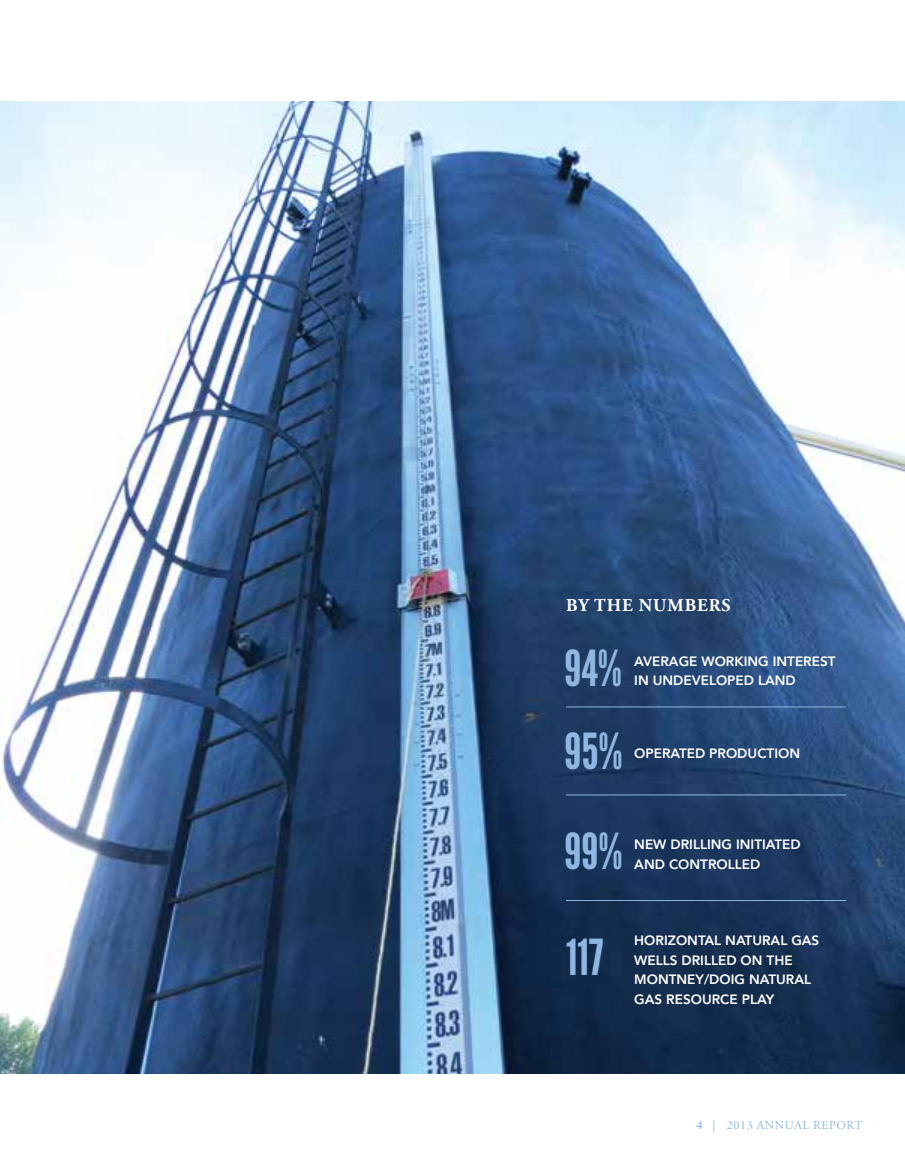
<style>
.page{position:relative;width:905px;height:1175px;background:#fff}
.page>*{position:absolute;margin:0;border:0;box-sizing:border-box;transform-origin:0 0}
.t1{font:49.5px/82.8px "League Gothic";color:#90b7e1}
.t2{font:700 18px "Adobe Garamond Pro";letter-spacing:.05em;color:#fff}
.t3{font:800 13.5px/19.5px "Avenir";color:#fff}
.t4{font:12px "Adobe Garamond Pro";letter-spacing:.05em;color:#90b7e1}
.s1{font-family:"Adobe Caslon Pro";font-weight:600}
</style>
<div class="page">
<img style="left:0;top:101px;width:904px;height:972px">
<hr style="left:566px;top:706px;width:280px;height:1px;background:#90b7e1">
<hr style="left:566px;top:794px;width:280px;height:1px;background:#90b7e1">
<hr style="left:566px;top:900px;width:280px;height:1px;background:#90b7e1">
<h2 class="t2" style="left:566px;top:594px;width:166px">BY THE NUMBERS</h2>
<h1 class="t1" style="left:564px;top:628px;width:60px">94%<br>95%</h1>
<p class="t3" style="left:634px;top:651px;width:203px">AVERAGE WORKING INTEREST<br>IN UNDEVELOPED LAND</p>
<p class="t3" style="left:634px;top:743px;width:167px">OPERATED PRODUCTION</p>
<h1 class="t1" style="left:564px;top:799px;width:60px;line-height:105.8px">99%<br>117</h1>
<p class="t3" style="left:634px;top:834px;width:168px">NEW DRILLING INITIATED<br>AND CONTROLLED</p>
<p class="t3" style="left:634px;top:931px;width:187px">HORIZONTAL NATURAL GAS<br>WELLS DRILLED ON THE<br>MONTNEY/DOIG NATURAL<br>GAS RESOURCE PLAY</p>
<p class="t4" style="left:696px;top:1118px;width:167px"><span class="s1">4</span> | 2013 ANNUAL REPORT</p>
</div>
